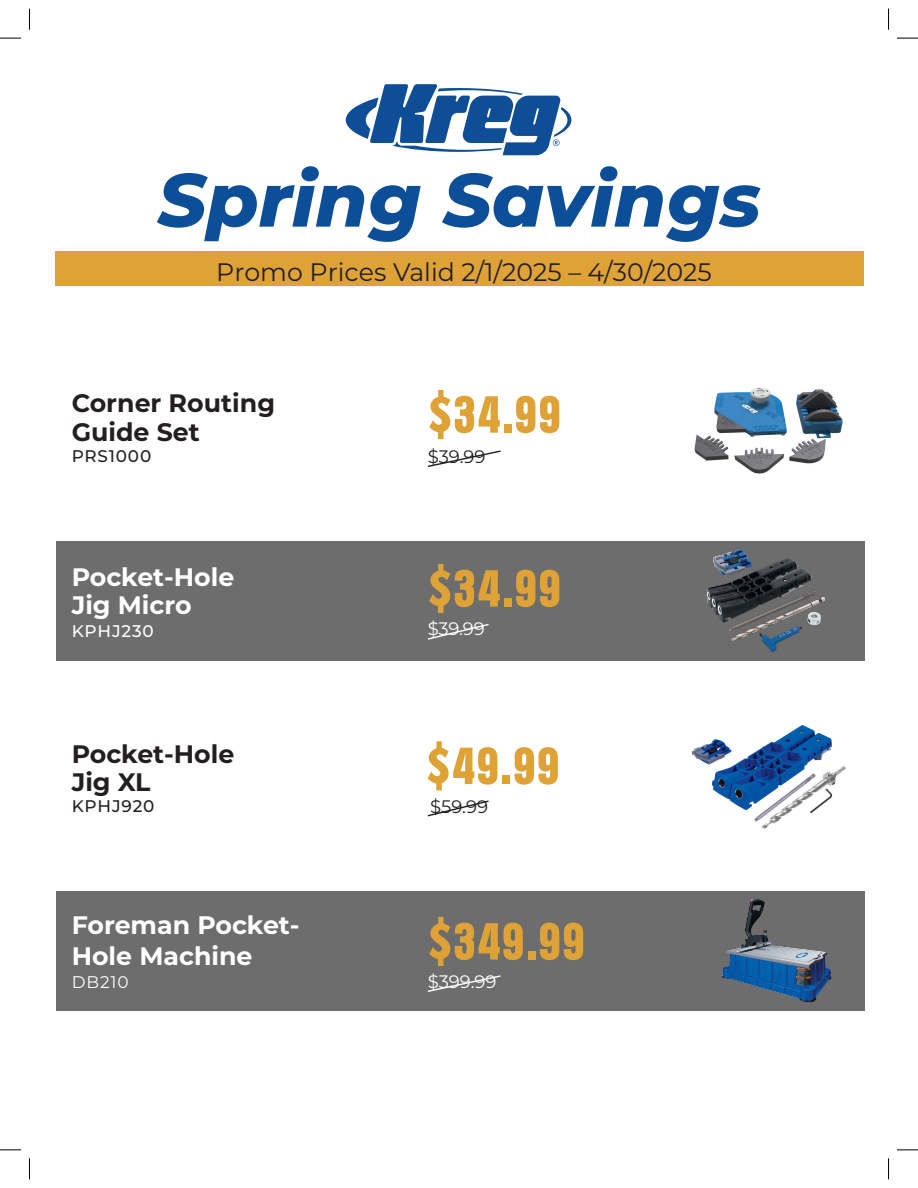
<style>
.page{position:relative;width:918px;height:1188px;background:#fff}
.page>*{position:absolute;margin:0;border:0;box-sizing:border-box;transform-origin:0 0}
.t1{font:italic 800 75.15px "Montserrat";color:#0d4e99}
.t2{font:56.25px "Anzeigen Gro";letter-spacing:.025em;color:#dfa237}
.t3{font:700 25.2px/28px "Montserrat";color:#fff}
.t4{font:700 25.2px/28px "Montserrat";color:#231f20}
.t5{font:25.2px "Montserrat";color:#231f20}
.t6{font:18px "Montserrat";color:#fff}
.t7{font:18px "Montserrat";color:#231f20}
.t8{font:500 16.8px "Montserrat";letter-spacing:.05em;color:#231f20}
.t9{font:500 16.8px "Montserrat";letter-spacing:.05em;color:#fff}
.t10{font:16.8px "Montserrat";letter-spacing:.05em;color:#fff}
</style>
<div class="page">
<div style="left:55px;top:251px;width:808px;height:35px;background:#dfa237"></div>
<svg style="left:346px;top:84px;width:225px;height:71px"></svg>
<svg style="left:0;top:38px;width:21px;height:1px"></svg>
<svg style="left:897px;top:38px;width:21px;height:1px"></svg>
<svg style="left:0;top:1150px;width:21px;height:1px"></svg>
<svg style="left:897px;top:1150px;width:21px;height:1px"></svg>
<svg style="left:29px;top:9px;width:1px;height:21px"></svg>
<svg style="left:29px;top:1158px;width:1px;height:21px"></svg>
<svg style="left:888px;top:9px;width:1px;height:21px"></svg>
<svg style="left:888px;top:1158px;width:1px;height:21px"></svg>
<svg style="left:427px;top:450px;width:74px;height:17px"></svg>
<img style="left:694px;top:387px;width:149px;height:87px">
<div style="left:57px;top:542px;width:808px;height:119px;background:#6d6d6d"></div>
<svg style="left:427px;top:624px;width:62px;height:16px"></svg>
<img style="left:706px;top:549px;width:120px;height:104px">
<svg style="left:427px;top:800px;width:62px;height:17px"></svg>
<img style="left:691px;top:725px;width:155px;height:104px">
<div style="left:57px;top:891px;width:808px;height:120px;background:#6d6d6d"></div>
<svg style="left:427px;top:975px;width:74px;height:17px"></svg>
<img style="left:722px;top:899px;width:110px;height:104px">
<h1 class="t1" style="left:158px;top:145px;width:605px">Spring Savings</h1>
<p class="t5" style="left:216px;top:255px;width:497px">Promo Prices Valid 2/1/2025 – 4/30/2025</p>
<p class="t4" style="left:72px;top:388px;width:205px">Corner Routing<br>Guide Set</p>
<p class="t8" style="left:72px;top:445px;width:81px">PRS1000</p>
<p class="t3" style="left:72px;top:562px;width:164px">Pocket-Hole<br>Jig Micro</p>
<p class="t9" style="left:72px;top:619px;width:84px">KPHJ230</p>
<p class="t4" style="left:72px;top:739px;width:164px">Pocket-Hole<br>Jig XL</p>
<p class="t8" style="left:72px;top:794px;width:84px">KPHJ920</p>
<p class="t3" style="left:72px;top:908px;width:229px;line-height:31.2px">Foreman Pocket-<br>Hole Machine</p>
<p class="t10" style="left:72px;top:971px;width:58px">DB210</p>
<h2 class="t2" style="left:428px;top:383px;width:135px">$34.99</h2>
<p class="t7" style="left:428px;top:444px;width:59px">$39.99</p>
<h2 class="t2" style="left:428px;top:557px;width:135px">$34.99</h2>
<p class="t6" style="left:428px;top:616px;width:59px">$39.99</p>
<h2 class="t2" style="left:426px;top:735px;width:135px">$49.99</h2>
<p class="t7" style="left:430px;top:794px;width:59px">$59.99</p>
<h2 class="t2" style="left:428px;top:910px;width:159px">$349.99</h2>
<p class="t6" style="left:428px;top:969px;width:70px">$399.99</p>
</div>
